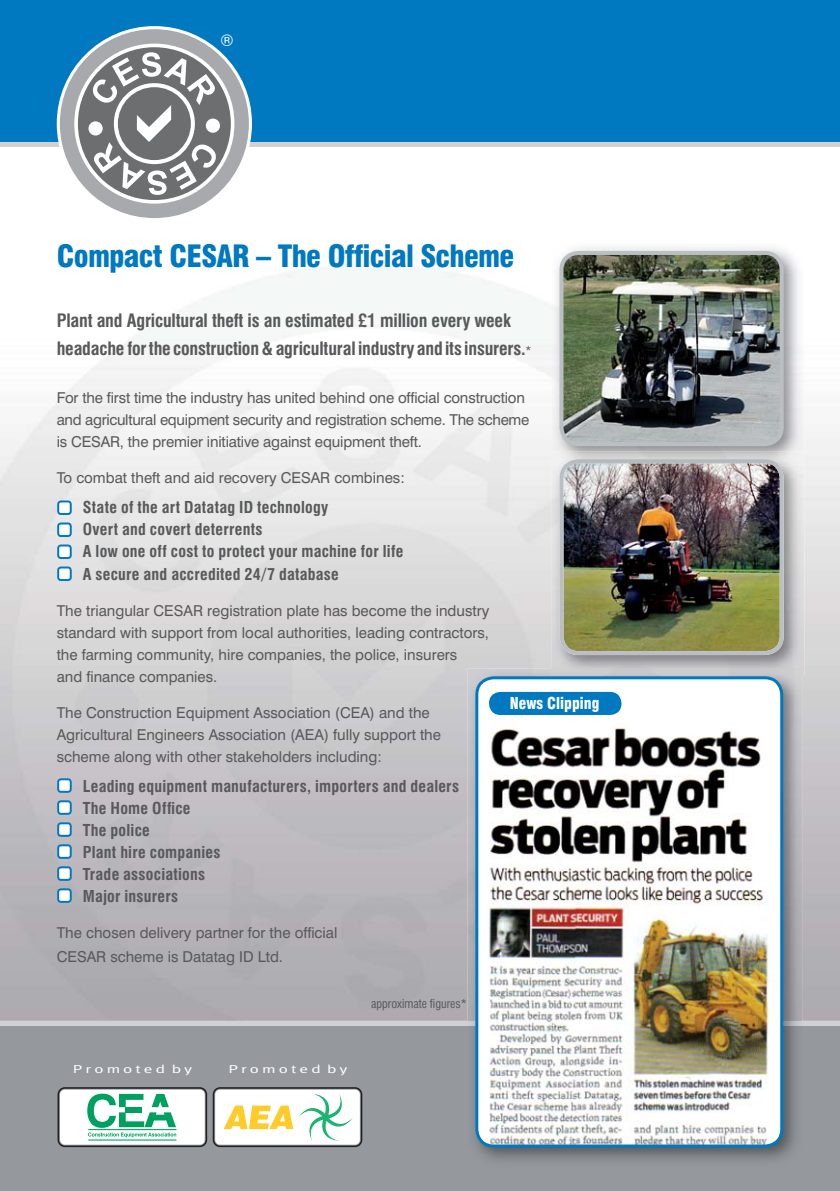
<style>
.page{position:relative;width:840px;height:1191px;background:#fff}
.page>*{position:absolute;margin:0;border:0;box-sizing:border-box;transform-origin:0 0}
.t1{font:900 condensed 30px "Swiss 721 BT";letter-spacing:-.025em;color:#0079c1}
.t2{font:700 condensed 18px/28px "Swiss 721 BT";letter-spacing:-.01em;color:#58595b}
.t3{font:700 condensed 16px/22px "Swiss 721 BT";letter-spacing:.015em;color:#58595b}
.t4{font:900 condensed 16px "Swiss 721 BT";color:#fff;scale:.95 1}
.t5{font:16px "Helvetica";color:#fff}
.t6{font:15px/22px "Swiss 721 BT";color:#58595b}
.t7{font:condensed 12px "Swiss 721 BT";color:#58595b}
.t8{font:11.6px "Meta Plus Normal";letter-spacing:.175em;color:#fff;scale:1.5 1}
.s1{font-weight:400;font-size:12px}
</style>
<div class="page">
<div style="left:0;top:0;width:839px;height:147px;background:#cfd1d3"></div>
<div style="left:0;top:1020px;width:839px;height:171px;background:#cfd1d3"></div>
<div style="left:0;top:0;width:839px;height:142px;background:#0079c1"></div>
<div style="left:0;top:1026px;width:839px;height:165px;background:#95999e"></div>
<img style="left:467px;top:668px;width:334px;height:492px">
<img style="left:475px;top:676px;width:307px;height:471px">
<div style="left:489px;top:692px;width:132px;height:23px;background:#0079c1;border-radius:11px"></div>
<svg style="left:60px;top:29px;width:189px;height:189px"></svg>
<svg style="left:57px;top:778px;width:15px;height:15px"></svg>
<svg style="left:57px;top:800px;width:15px;height:15px"></svg>
<svg style="left:57px;top:822px;width:15px;height:15px"></svg>
<svg style="left:57px;top:844px;width:15px;height:15px"></svg>
<svg style="left:57px;top:866px;width:15px;height:15px"></svg>
<svg style="left:57px;top:888px;width:15px;height:15px"></svg>
<svg style="left:57px;top:500px;width:15px;height:15px"></svg>
<svg style="left:57px;top:522px;width:15px;height:15px"></svg>
<svg style="left:57px;top:544px;width:15px;height:15px"></svg>
<svg style="left:57px;top:566px;width:15px;height:15px"></svg>
<svg style="left:58px;top:1087px;width:304px;height:60px;background:#cbdaca"></svg>
<img style="left:551px;top:466px;width:253px;height:208px">
<img style="left:551px;top:668px;width:250px;height:6px">
<img style="left:559px;top:466px;width:224px;height:189px">
<img style="left:551px;top:244px;width:253px;height:208px">
<img style="left:551px;top:452px;width:253px;height:14px">
<img style="left:569px;top:461px;width:204px;height:5px">
<img style="left:559px;top:251px;width:224px;height:195px">
<p class="t5" style="left:221px;top:33px;width:13px">®</p>
<h1 class="t1" style="left:57px;top:242px;width:459px">Compact CESAR – The Official Scheme</h1>
<p class="t2" style="left:57px;top:308px;width:476px">Plant and Agricultural theft is an estimated £1 million every week headache for the construction &amp; agricultural industry and its insurers.<span class="s1">*</span></p>
<p class="t6" style="left:57px;top:388px;width:474px">For the first time the industry has united behind one official construction and agricultural equipment security and registration scheme. The scheme is CESAR, the premier initiative against equipment theft.</p>
<p class="t6" style="left:57px;top:468px;width:349px">To combat theft and aid recovery CESAR combines:</p>
<p class="t3" style="left:83px;top:497px;width:322px">State of the art Datatag ID technology<br>Overt and covert deterrents<br>A low one off cost to protect your machine for life A secure and accredited 24/7 database</p>
<p class="t6" style="left:57px;top:600px;width:434px">The triangular CESAR registration plate has become the industry standard with support from local authorities, leading contractors, the farming community, hire companies, the police, insurers<br>and finance companies.</p>
<p class="t6" style="left:57px;top:702px;width:385px">The Construction Equipment Association (CEA) and the<br>Agricultural Engineers Association (AEA) fully support the scheme along with other stakeholders including:</p>
<p class="t3" style="left:83px;top:775px;width:377px">Leading equipment manufacturers, importers and dealers<br>The Home Office<br>The police<br>Plant hire companies<br>Trade associations<br>Major insurers</p>
<p class="t6" style="left:57px;top:921px;width:282px;line-height:24px">The chosen delivery partner for the official<br>CESAR scheme is Datatag ID Ltd.</p>
<p class="t4" style="left:509px;top:695px;width:96px">News Clipping</p>
<p class="t8" style="left:73px;top:1065px;width:81px">Promoted by</p>
<p class="t8" style="left:228px;top:1065px;width:81px">Promoted by</p>
<p class="t7" style="left:371px;top:998px;width:97px">approximate figures*</p>
</div>
